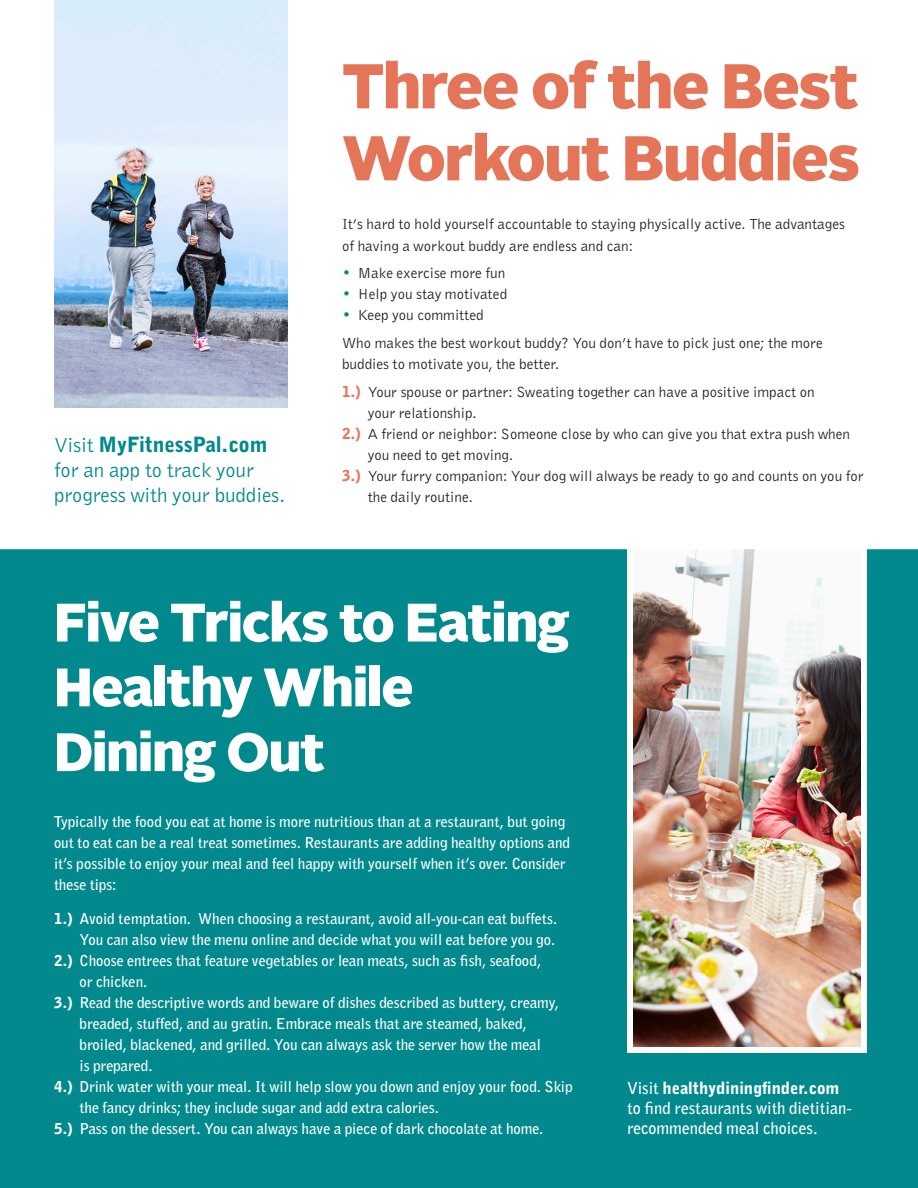
<style>
.page{position:relative;width:918px;height:1188px;background:#fff}
.page>*{position:absolute;margin:0;border:0;box-sizing:border-box;transform-origin:0 0}
.t1{font:900 63px/72px "Alright Sans";letter-spacing:-.025em;color:#e47559}
.t2{font:900 54px/64.8px "Alright Sans";letter-spacing:-.025em;color:#fff}
.t3{font:21px/25.2px "Bell Gothic";letter-spacing:-.005em;color:#02898d}
.t4{font:700 16.5px/19.8px "Bell Gothic";color:#fff}
.t5{font:15.15px/21px "Bell Gothic";color:#231f20}
.t6{font:700 15px/21px "Bell Gothic";color:#fff}
.s1{font-weight:900}
.s2{color:#02898d}
.s3{font-weight:900;color:#e47559}
</style>
<div class="page">
<img style="left:54px;top:0;width:234px;height:407px">
<div style="left:0;top:549px;width:918px;height:639px;background:#02898d"></div>
<img style="left:634px;top:550px;width:226px;height:496px">
<div style="left:627px;top:543px;width:240px;height:510px;border:6px solid #fff"></div>
<p class="t3" style="left:54px;top:432px;width:233px">Visit <span class="s1">MyFitnessPal.com </span>for an app to track your progress with your buddies.</p>
<p class="t1" style="left:342px;top:50px;width:520px">Three of the Best<br>Workout Buddies</p>
<p class="t5" style="left:342px;top:213px;width:505px">It’s hard to hold yourself accountable to staying physically active. The advantages of having a workout buddy are endless and can:</p>
<p class="t5" style="left:342px;top:262px;width:165px"><span class="s2">•</span> Make exercise more fun</p>
<p class="t5" style="left:342px;top:283px;width:167px"><span class="s2">•</span> Help you stay motivated</p>
<p class="t5" style="left:342px;top:304px;width:143px"><span class="s2">•</span> Keep you committed</p>
<p class="t5" style="left:342px;top:332px;width:482px">Who makes the best workout buddy? You don’t have to pick just one; the more buddies to motivate you, the better.</p>
<p class="t5" style="left:368px;top:381px;width:448px;text-indent:-26px"><span class="s3">1.)</span> Your spouse or partner: Sweating together can have a positive impact on your relationship.</p>
<p class="t5" style="left:368px;top:423px;width:484px;text-indent:-26px"><span class="s3">2.)</span> A friend or neighbor: Someone close by who can give you that extra push when you need to get moving.</p>
<p class="t5" style="left:368px;top:465px;width:498px;text-indent:-26px"><span class="s3">3.)</span> Your furry companion: Your dog will always be ready to go and counts on you for the daily routine.</p>
<p class="t2" style="left:54px;top:590px;width:517px">Five Tricks to Eating<br>Healthy While<br>Dining Out</p>
<p class="t6" style="left:54px;top:811px;width:518px">Typically the food you eat at home is more nutritious than at a restaurant, but going out to eat can be a real treat sometimes. Restaurants are adding healthy options and it’s possible to enjoy your meal and feel happy with yourself when it’s over. Consider these tips:</p>
<p class="t6" style="left:54px;top:908px;width:505px;text-align:right"><span class="s1">1.)</span> Avoid temptation. When choosing a restaurant, avoid all-you-can eat buffets.<br>You can also view the menu online and decide what you will eat before you go.</p>
<p class="t6" style="left:80px;top:950px;width:463px;text-indent:-26px"><span class="s1">2.)</span> Choose entrees that feature vegetables or lean meats, such as fish, seafood, or chicken.</p>
<p class="t6" style="left:80px;top:992px;width:481px;text-indent:-26px"><span class="s1">3.)</span> Read the descriptive words and beware of dishes described as buttery, creamy, breaded, stuffed, and au gratin. Embrace meals that are steamed, baked, broiled, blackened, and grilled. You can always ask the server how the meal<br>is prepared.</p>
<p class="t6" style="left:80px;top:1076px;width:495px;text-indent:-26px"><span class="s1">4.)</span> Drink water with your meal. It will help slow you down and enjoy your food. Skip the fancy drinks; they include sugar and add extra calories.</p>
<p class="t6" style="left:54px;top:1118px;width:491px"><span class="s1">5.)</span> Pass on the dessert. You can always have a piece of dark chocolate at home.</p>
<p class="t4" style="left:627px;top:1079px;width:226px">Visit <span class="s1">healthydiningfinder.com </span>to find restaurants with dietitian&shy;recommended meal choices.</p>
</div>
